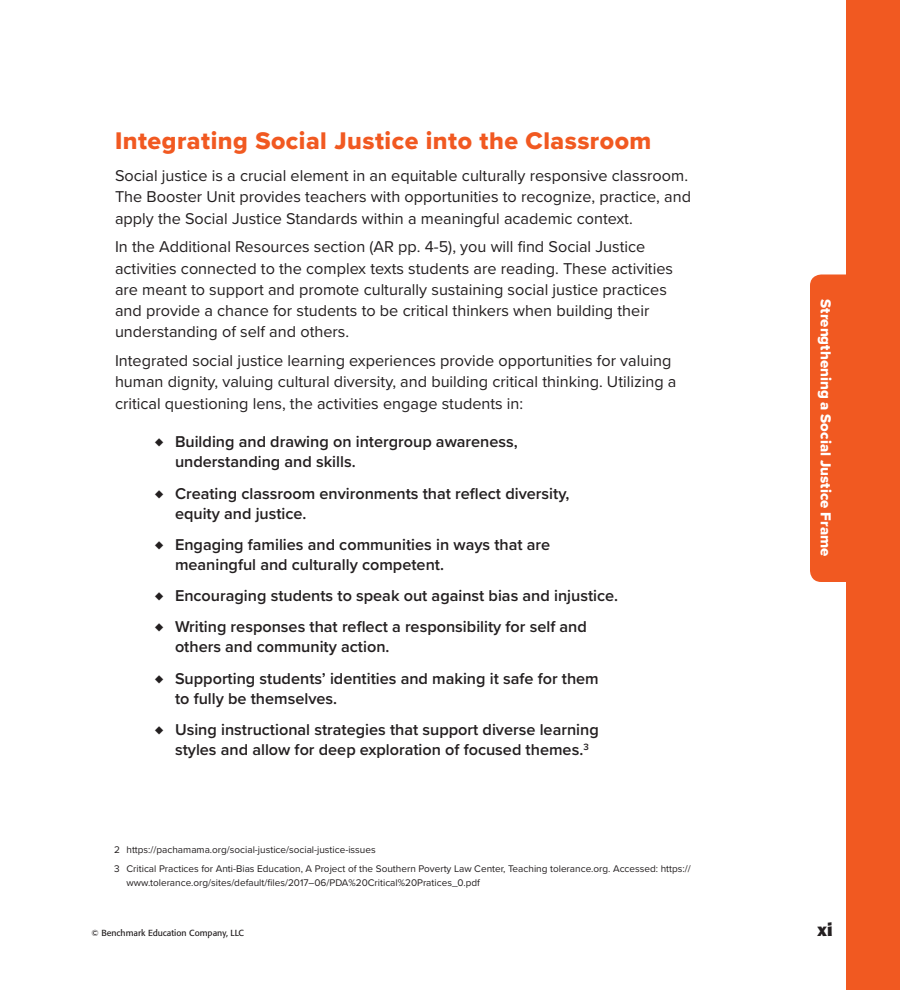
<style>
.page{position:relative;width:900px;height:990px;background:#fff}
.page>*{position:absolute;margin:0;border:0;box-sizing:border-box;transform-origin:0 0}
.a-head{font:25px "Proxima Nova Extrabld";letter-spacing:.02em;color:#f15921}
.t1{font:700 17.5px "Formata";color:#231f20}
.t2{font:600 16.25px/20px "Proxima Nova";color:#231f20}
.BodyText{font:16.25px/21.2px "Proxima Nova";color:#231f20}
.BodyText_spacebelow{font:16.25px/21.2px "Proxima Nova";color:#231f20}
.lesson_tab{font:15px "Proxima Nova Extrabld";color:#fff}
.footnote{font:10px/13.8px "Proxima Nova";color:#231f20}
.t3{font:8.75px "Formata";color:#231f20}
.s1{font-weight:400}
</style>
<div class="page">
<div style="left:847px;top:0;width:53px;height:990px;background:#f15921"></div>
<div style="left:810px;top:274px;width:68px;height:308px;background:#f15921;border-radius:11px"></div>
<p class="a-head" style="left:115px;top:122px;width:538px">Integrating Social Justice into the Classroom</p>
<p class="BodyText" style="left:115px;top:164px;width:578px">Social justice is a crucial element in an equitable culturally responsive classroom.<br>The Booster Unit provides teachers with opportunities to recognize, practice, and apply the Social Justice Standards within a meaningful academic context.</p>
<p class="BodyText" style="left:115px;top:236px;width:560px">In the Additional Resources section (AR pp. 4-5), you will find Social Justice activities connected to the complex texts students are reading. These activities are meant to support and promote culturally sustaining social justice practices and provide a chance for students to be critical thinkers when building their understanding of self and others.</p>
<p class="BodyText_spacebelow" style="left:115px;top:349px;width:563px">Integrated social justice learning experiences provide opportunities for valuing human dignity, valuing cultural diversity, and building critical thinking. Utilizing a critical questioning lens, the activities engage students in:</p>
<p class="t2" style="left:175px;top:432px;width:344px;text-indent:-20px"><span class="s1">♦</span> Building and drawing on intergroup awareness, understanding and skills.</p>
<p class="t2" style="left:175px;top:483px;width:396px;text-indent:-20px"><span class="s1">♦</span> Creating classroom environments that reflect diversity, equity and justice.</p>
<p class="t2" style="left:175px;top:534px;width:377px;text-indent:-20px"><span class="s1">♦</span> Engaging families and communities in ways that are meaningful and culturally competent.</p>
<p class="t2" style="left:155px;top:585px;width:465px"><span class="s1">♦</span> Encouraging students to speak out against bias and injustice.</p>
<p class="t2" style="left:175px;top:617px;width:413px;text-indent:-20px"><span class="s1">♦</span> Writing responses that reflect a responsibility for self and others and community action.</p>
<p class="t2" style="left:175px;top:668px;width:425px;text-indent:-20px"><span class="s1">♦</span> Supporting students’ identities and making it safe for them to fully be themselves.</p>
<p class="t2" style="left:175px;top:719px;width:425px;text-indent:-20px"><span class="s1">♦</span> Using instructional strategies that support diverse learning styles and allow for deep exploration of focused themes.<sup>3</sup></p>
<p class="footnote" style="left:114px;top:842px;width:263px">2 https://pachamama.org/social-justice/social-justice-issues</p>
<p class="footnote" style="left:126px;top:861px;width:566px;text-indent:-12px">3 Critical Practices for Anti-Bias Education, A Project of the Southern Poverty Law Center, Teaching tolerance.org. Accessed: https:// www.tolerance.org/sites/default/files/2017–06/PDA%20Critical%20Pratices_0.pdf</p>
<p class="lesson_tab" style="left:837px;top:299px;width:258px;rotate:90deg">Strengthening a Social Justice Frame</p>
<p class="t3" style="left:91px;top:928px;width:154px">© Benchmark Education Company, LLC</p>
<p class="t1" style="left:818px;top:919px;width:16px">xi</p>
</div>
